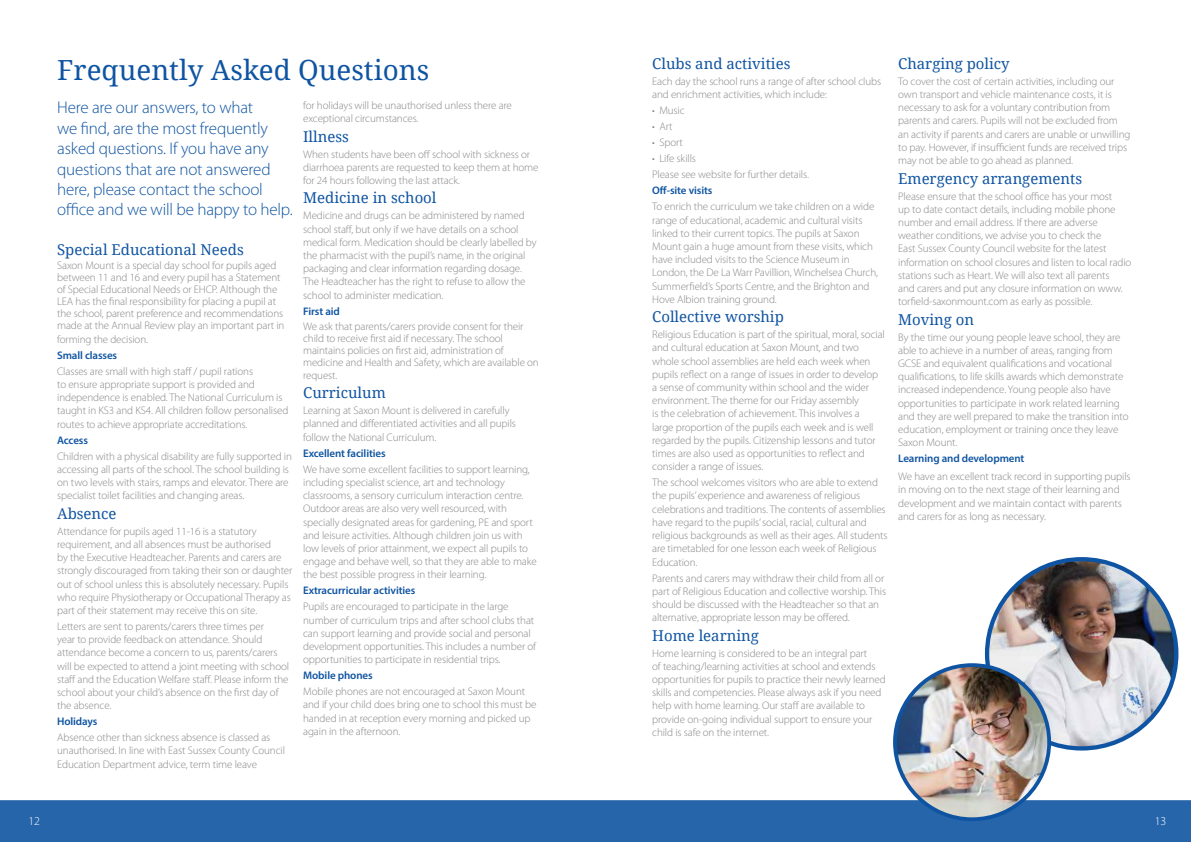
<style>
.page{position:relative;width:1191px;height:842px;background:#fff}
.page>*{position:absolute;margin:0;border:0;box-sizing:border-box;transform-origin:0 0}
.t1{font:27.8px "Droid Serif";color:#0f54a2}
.t2{font:300 17px/20.4px "Myriad Pro";letter-spacing:-.01em;color:#0f54a2}
.t3{font:14.9px "Droid Serif";color:#0f54a2}
.t4{font:300 12px "Myriad Pro";color:#fff}
.t5{font:700 12px "Droid Serif";color:#fff}
.t6{font:300 11px/13.2px "Myriad Pro";letter-spacing:-.01em;color:#878787}
.t7{font:600 11px "Myriad Pro";letter-spacing:-.01em;color:#0f54a2}
.s1{font-family:"Droid Serif";font-weight:700}
</style>
<div class="page">
<img style="left:987px;top:559px;width:189px;height:189px;border-radius:95px">
<div style="left:985px;top:557px;width:193px;height:193px;border:4px solid #0f54a2;border-radius:50%"></div>
<div style="left:0;top:800px;width:1191px;height:42px;background:#2765ab"></div>
<img style="left:895px;top:665px;width:154px;height:154px;border-radius:77px">
<div style="left:893px;top:663px;width:158px;height:158px;border:4px solid #0f54a2;border-radius:50%"></div>
<h1 class="t1" style="left:57px;top:51px;width:374px">Frequently Asked Questions</h1>
<h2 class="t2" style="left:57px;top:98px;width:237px">Here are our answers, to what<br>we find, are the most frequently asked questions. If you have any questions that are not answered here, please contact the school office and we will be happy to help.</h2>
<h3 class="t3" style="left:57px;top:239px;width:188px">Special Educational Needs</h3>
<p class="t6" style="left:57px;top:260px;width:229px;line-height:12px">Saxon Mount is a special day school for pupils aged between 11 and 16 and every pupil has a Statement of Special Educational Needs or EHCP. Although the LEA has the final responsibility for placing a pupil at the school, parent preference and recommendations made at the Annual Review play an important part in</p>
<p class="t6" style="left:57px;top:333px;width:92px">forming the decision.</p>
<p class="t7" style="left:57px;top:348px;width:62px">Small classes</p>
<p class="t6" style="left:57px;top:365px;width:233px">Classes are small with high staff / pupil rations<br>to ensure appropriate support is provided and independence is enabled. The National Curriculum is taught in KS3 and KS4. All children follow personalised routes to achieve appropriate accreditations.</p>
<p class="t7" style="left:57px;top:433px;width:32px">Access</p>
<p class="t6" style="left:57px;top:450px;width:236px">Children with a physical disability are fully supported in accessing all parts of the school. The school building is on two levels with stairs, ramps and elevator. There are specialist toilet facilities and changing areas.</p>
<h3 class="t3" style="left:57px;top:503px;width:61px">Absence</h3>
<p class="t6" style="left:57px;top:525px;width:237px">Attendance for pupils aged 11-16 is a statutory requirement, and all absences must be authorised<br>by the Executive Headteacher. Parents and carers are strongly discouraged from taking their son or daughter out of school unless this is absolutely necessary. Pupils who require Physiotherapy or Occupational Therapy as part of their statement may receive this on site.</p>
<p class="t6" style="left:57px;top:620px;width:233px">Letters are sent to parents/carers three times per<br>year to provide feedback on attendance. Should attendance become a concern to us, parents/carers will be expected to attend a joint meeting with school staff and the Education Welfare staff. Please inform the school about your child’s absence on the first day of the absence.</p>
<p class="t7" style="left:57px;top:714px;width:42px">Holidays</p>
<p class="t6" style="left:57px;top:731px;width:229px">Absence other than sickness absence is classed as unauthorised. In line with East Sussex County Council<br>Education Department advice, term time leave</p>
<p class="t6" style="left:303px;top:99px;width:210px">for holidays will be unauthorised unless there are exceptional circumstances.</p>
<h3 class="t3" style="left:303px;top:126px;width:47px">Illness</h3>
<p class="t6" style="left:303px;top:147px;width:237px">When students have been off school with sickness or diarrhoea parents are requested to keep them at home for 24 hours following the last attack.</p>
<h3 class="t3" style="left:303px;top:188px;width:135px">Medicine in school</h3>
<p class="t6" style="left:303px;top:209px;width:235px">Medicine and drugs can be administered by named school staff, but only if we have details on a school medical form. Medication should be clearly labelled by the pharmacist with the pupil’s name, in the original packaging and clear information regarding dosage.<br>The Headteacher has the right to refuse to allow the school to administer medication.</p>
<p class="t7" style="left:303px;top:304px;width:38px">First aid</p>
<p class="t6" style="left:303px;top:320px;width:237px;line-height:12px">We ask that parents/carers provide consent for their child to receive first aid if necessary. The school maintains policies on first aid, administration of medicine and Health and Safety, which are available on</p>
<p class="t6" style="left:303px;top:369px;width:36px">request.</p>
<h3 class="t3" style="left:303px;top:383px;width:84px">Curriculum</h3>
<p class="t6" style="left:303px;top:404px;width:214px">Learning at Saxon Mount is delivered in carefully planned and differentiated activities and all pupils follow the National Curriculum.</p>
<p class="t7" style="left:303px;top:446px;width:84px">Excellent facilities</p>
<p class="t6" style="left:303px;top:463px;width:235px">We have some excellent facilities to support learning, including specialist science, art and technology classrooms, a sensory curriculum interaction centre.<br>Outdoor areas are also very well resourced, with specially designated areas for gardening, PE and sport and leisure activities. Although children join us with low levels of prior attainment, we expect all pupils to engage and behave well, so that they are able to make the best possible progress in their learning.</p>
<p class="t7" style="left:303px;top:584px;width:114px">Extracurricular activities</p>
<p class="t6" style="left:303px;top:600px;width:234px">Pupils are encouraged to participate in the large number of curriculum trips and after school clubs that can support learning and provide social and personal development opportunities. This includes a number of opportunities to participate in residential trips.</p>
<p class="t7" style="left:303px;top:668px;width:71px">Mobile phones</p>
<p class="t6" style="left:303px;top:685px;width:235px">Mobile phones are not encouraged at Saxon Mount and if your child does bring one to school this must be handed in at reception every morning and picked up again in the afternoon.</p>
<h3 class="t3" style="left:652px;top:53px;width:140px">Clubs and activities</h3>
<p class="t6" style="left:652px;top:75px;width:230px">Each day the school runs a range of after school clubs and enrichment activities, which include:</p>
<p class="t6" style="left:652px;top:104px;width:34px">• Music</p>
<p class="t6" style="left:652px;top:120px;width:22px">• Art</p>
<p class="t6" style="left:652px;top:136px;width:32px">• Sport</p>
<p class="t6" style="left:652px;top:151px;width:158px;line-height:16px">• Life skills<br>Please see website for further details.</p>
<p class="t7" style="left:652px;top:184px;width:62px">Off-site visits</p>
<p class="t6" style="left:652px;top:200px;width:227px">To enrich the curriculum we take children on a wide range of educational, academic and cultural visits linked to their current topics. The pupils at Saxon Mount gain a huge amount from these visits, which have included visits to the Science Museum in London, the De La Warr Pavillion, Winchelsea Church, Summerfield’s Sports Centre, and the Brighton and Hove Albion training ground.</p>
<h3 class="t3" style="left:652px;top:307px;width:133px">Collective worship</h3>
<p class="t6" style="left:652px;top:328px;width:234px">Religious Education is part of the spiritual, moral, social and cultural education at Saxon Mount, and two whole school assemblies are held each week when pupils reflect on a range of issues in order to develop a sense of community within school and the wider environment. The theme for our Friday assembly<br>is the celebration of achievement. This involves a<br>large proportion of the pupils each week and is well regarded by the pupils. Citizenship lessons and tutor times are also used as opportunities to reflect and consider a range of issues.</p>
<p class="t6" style="left:652px;top:476px;width:237px">The school welcomes visitors who are able to extend the pupils’ experience and awareness of religious celebrations and traditions. The contents of assemblies have regard to the pupils’ social, racial, cultural and religious backgrounds as well as their ages. All students are timetabled for one lesson each week of Religious Education.</p>
<p class="t6" style="left:652px;top:571px;width:235px">Parents and carers may withdraw their child from all or part of Religious Education and collective worship. This should be discussed with the Headteacher so that an alternative, appropriate lesson may be offered.</p>
<h3 class="t3" style="left:652px;top:625px;width:108px">Home learning</h3>
<p class="t6" style="left:652px;top:646px;width:235px">Home learning is considered to be an integral part<br>of teaching/learning activities at school and extends opportunities for pupils to practice their newly learned skills and competencies. Please always ask if you need help with home learning. Our staff are available to provide on-going individual support to ensure your child is safe on the internet.</p>
<h3 class="t3" style="left:898px;top:53px;width:113px">Charging policy</h3>
<p class="t6" style="left:898px;top:75px;width:234px">To cover the cost of certain activities, including our own transport and vehicle maintenance costs, it is necessary to ask for a voluntary contribution from parents and carers. Pupils will not be excluded from an activity if parents and carers are unable or unwilling to pay. However, if insufficient funds are received trips may not be able to go ahead as planned.</p>
<h3 class="t3" style="left:898px;top:168px;width:185px">Emergency arrangements</h3>
<p class="t6" style="left:898px;top:189px;width:235px">Please ensure that the school office has your most<br>up to date contact details, including mobile phone number and email address. If there are adverse weather conditions, we advise you to check the<br>East Sussex County Council website for the latest information on school closures and listen to local radio stations such as Heart. We will also text all parents<br>and carers and put any closure information on www. torfield-saxonmount.com as early as possible.</p>
<h3 class="t3" style="left:898px;top:309px;width:77px">Moving on</h3>
<p class="t6" style="left:898px;top:331px;width:232px">By the time our young people leave school, they are able to achieve in a number of areas, ranging from GCSE and equivalent qualifications and vocational qualifications, to life skills awards which demonstrate increased independence. Young people also have opportunities to participate in work related learning and they are well prepared to make the transition into education, employment or training once they leave Saxon Mount.</p>
<p class="t7" style="left:898px;top:452px;width:128px">Learning and development</p>
<p class="t6" style="left:898px;top:470px;width:234px">We have an excellent track record in supporting pupils in moving on to the next stage of their learning and development and we maintain contact with parents and carers for as long as necessary.</p>
<p class="t5" style="left:28px;top:813px;width:15px">12</p>
<p class="t4" style="left:1153px;top:814px;width:15px"><span class="s1">1</span>1 3</p>
</div>
